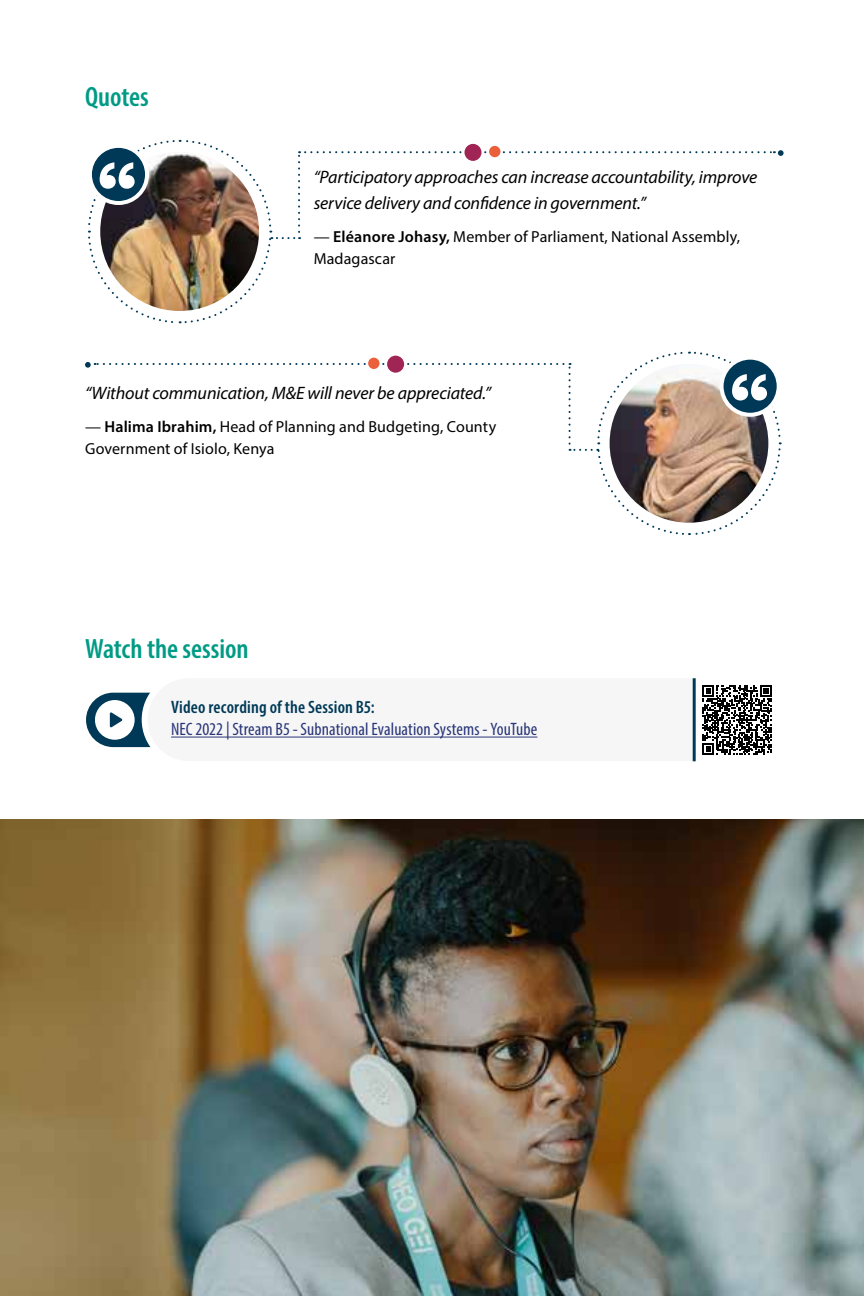
<style>
.page{position:relative;width:864px;height:1296px;background:#fff}
.page>*{position:absolute;margin:0;border:0;box-sizing:border-box;transform-origin:0 0}
.t1{font:900 90px "Circular Std";color:#fff}
.t2{font:600 condensed 28px "Myriad Pro";color:#009b85}
.t3{font:italic 18px/26px "Myriad Pro";letter-spacing:-.01em;color:#000}
.t4{font:condensed 18px "Myriad Pro";letter-spacing:.005em;color:#293579}
.t5{font:600 condensed 18px "Myriad Pro";letter-spacing:.01em;color:#003957}
.t6{font:16px/22px "Myriad Pro";letter-spacing:.01em;color:#000}
.s1{font-stretch:semi-condensed}
.s2{font-weight:600}
</style>
<div class="page">
<img style="left:0;top:820px;width:864px;height:476px">
<svg style="left:88px;top:139px;width:696px;height:185px"></svg>
<div style="left:464px;top:144px;width:18px;height:17px;background:#a02454;border-radius:50%"></div>
<div style="left:489px;top:146px;width:11px;height:11px;background:#eb5f3b;border-radius:50%"></div>
<svg style="left:85px;top:351px;width:697px;height:185px"></svg>
<div style="left:387px;top:356px;width:17px;height:17px;background:#a02454;border-radius:50%"></div>
<div style="left:368px;top:358px;width:12px;height:11px;background:#eb5f3b;border-radius:50%"></div>
<div style="left:86px;top:693px;width:670px;height:54px;background:#003957;border-radius:27px"></div>
<div style="left:139px;top:678px;width:557px;height:84px;background:#f6f6f6"></div>
<div style="left:695px;top:678px;width:84px;height:83px;background:#fff"></div>
<svg style="left:702px;top:685px;width:70px;height:70px"></svg>
<hr style="left:693px;top:678px;width:3px;height:83px;background:#003957">
<svg style="left:95px;top:700px;width:40px;height:40px"></svg>
<hr style="left:171px;top:737px;width:366px;height:1px;background:#293579">
<h2 class="t2" style="left:85px;top:79px;width:65px">Quotes</h2>
<h1 class="t1" style="left:97px;top:135px;width:42px">“</h1>
<p class="t3" style="left:314px;top:163px;width:445px"><span class="s1">“</span>Participatory approaches can increase accountability, improve service delivery and confidence in government.<span class="s1">”</span></p>
<p class="t6" style="left:314px;top:225px;width:428px">— <span class="s2">Eléanore Johasy,</span> Member of Parliament, National Assembly,<br>Madagascar</p>
<p class="t3" style="left:85px;top:380px;width:408px">“Without communication, M&amp;E will never be appreciated<span class="s1">.”</span></p>
<p class="t6" style="left:85px;top:416px;width:413px">— <span class="s2">Halima Ibrahim,</span> Head of Planning and Budgeting, County<br>Government of Isiolo, Kenya</p>
<h2 class="t2" style="left:85px;top:632px;width:165px">Watch the session</h2>
<p class="t5" style="left:171px;top:696px;width:205px">Video recording of the Session B5:</p>
<p class="t4" style="left:171px;top:718px;width:368px">NEC 2022 | Stream B5 - Subnational Evaluation Systems - YouTube</p>
<h1 class="t1" style="left:729px;top:347px;width:42px">“</h1>
</div>
